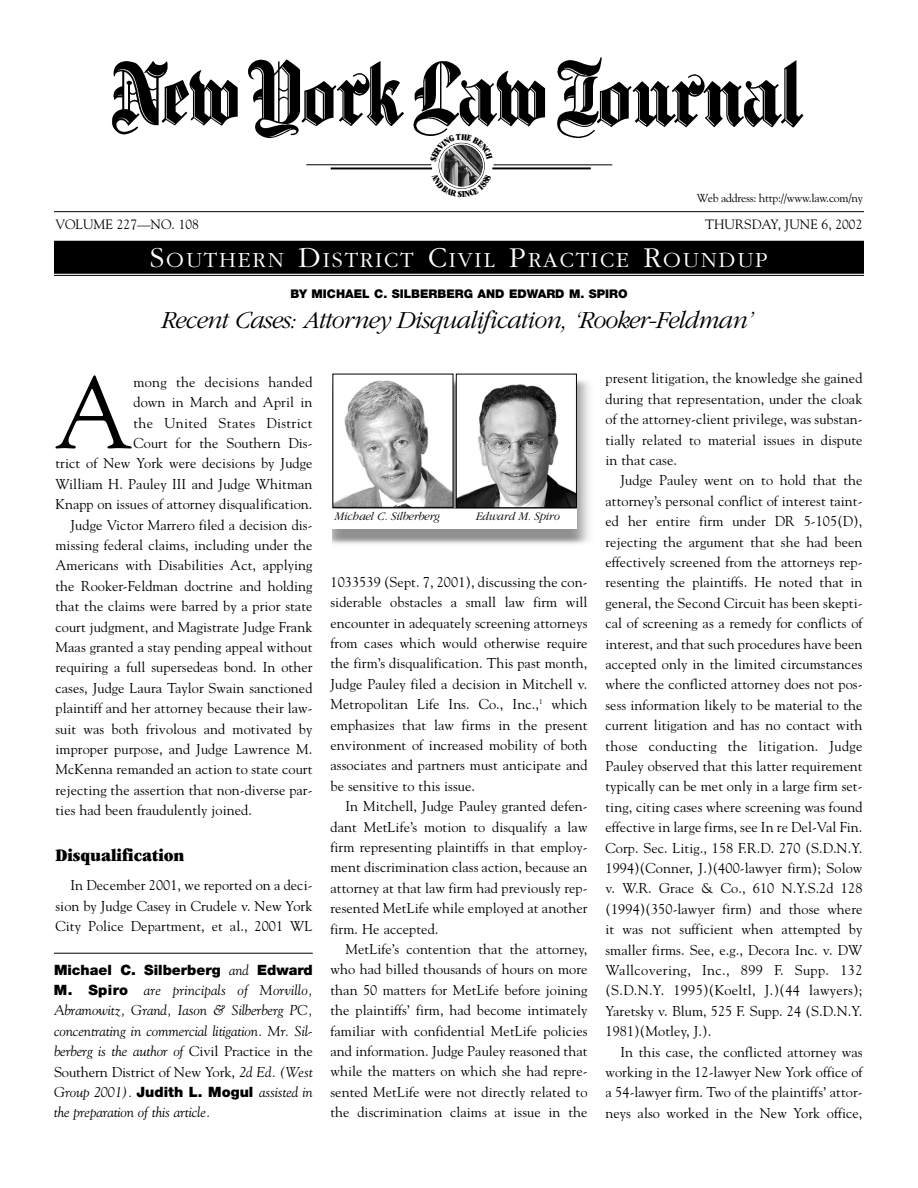
<style>
.page{position:relative;width:918px;height:1188px;background:#fff}
.page>*{position:absolute;margin:0;border:0;box-sizing:border-box;transform-origin:0 0}
.t1{font:101.1px "Goudy";color:#000}
.t2{font:italic 300 25.5px "Garamond";letter-spacing:-.035em;color:#000}
.t3{font:300 22.5px "Garamond";letter-spacing:.08em;color:#fff}
.t4{font:ultra-condensed 18px "Garamond";letter-spacing:-.005em;color:#000;scale:1.1 1}
.t5{font:14.25px/20.4px "Goudy";letter-spacing:.005em;color:#000;text-align:justify}
.t6{font:italic 14.25px/20.4px "Goudy";letter-spacing:-.01em;color:#000;text-align:justify}
.t7{font:900 14.25px "Helvetica Neue";color:#000}
.t8{font:14.25px "Goudy";letter-spacing:.025em;color:#000}
.t9{font:13.5px "Goudy";color:#000}
.t10{font:900 12px "Helvetica Neue";color:#000}
.t11{font:italic 300 12px "Garamond";letter-spacing:-.015em;color:#000}
.t12{font:11.55px "Goudy";letter-spacing:-.02em;color:#000}
.s1{font-size:30px}
.s2{font-family:"Goudy";font-weight:400;font-style:italic}
.s3{font-family:"Helvetica Neue";font-weight:900;font-style:normal}
.s4{font-style:normal}
</style>
<div class="page">
<img style="left:112px;top:57px;width:692px;height:81px">
<hr style="left:331px;top:168px;width:101px;height:1px;background:#000">
<hr style="left:306px;top:165px;width:125px;height:1px;background:#000">
<hr style="left:494px;top:165px;width:118px;height:1px;background:#000">
<hr style="left:492px;top:167px;width:99px;height:2px;background:#000">
<img style="left:441px;top:145px;width:42px;height:42px;border-radius:50%">
<hr style="left:54px;top:211px;width:810px;height:1px;background:#000">
<div style="left:54px;top:241px;width:810px;height:33px;background:#000"></div>
<hr style="left:54px;top:275px;width:810px;height:1px;background:#000">
<hr style="left:54px;top:953px;width:259px;height:1px;background:#000">
<img style="left:332px;top:379px;width:257px;height:165px">
<img style="left:335px;top:379px;width:116px;height:127px">
<img style="left:458px;top:379px;width:117px;height:127px">
<div style="left:456px;top:374px;width:121px;height:134px;border:1px solid #000"></div>
<div style="left:329px;top:510px;width:248px;height:19px;background:#fff"></div>
<svg style="left:430px;top:134px;width:63px;height:28px"></svg>
<svg style="left:439px;top:173px;width:45px;height:16px"></svg>
<p class="t12" style="left:697px;top:193px;width:168px">Web address: http://www.law.com/ny</p>
<p class="t9" style="left:56px;top:219px;width:145px">VOLUME 227—NO. 108</p>
<p class="t9" style="left:705px;top:219px;width:159px">THURSDAY, JUNE 6, 2002</p>
<h3 class="t3" style="left:150px;top:251px;width:620px"><span class="s1">S</span>OUTHERN <span class="s1">D</span>ISTRICT <span class="s1">C</span>IVIL <span class="s1">P</span>RACTICE <span class="s1">R</span>OUNDUP</h3>
<p class="t10" style="left:290px;top:290px;width:339px">BY MICHAEL C. SILBERBERG AND EDWARD M. SPIRO</p>
<h2 class="t2" style="left:161px;top:310px;width:594px">Recent Cases: Attorney Disqualification, ‘Rooker-Feldman’</h2>
<h1 class="t1" style="left:54px;top:373px;width:80px">A</h1>
<p class="t5" style="left:134px;top:373px;width:181px">mong the decisions handed</p>
<p class="t5" style="left:134px;top:393px;width:181px">down in March and April in</p>
<p class="t8" style="left:134px;top:417px;width:180px">the United States District</p>
<p class="t5" style="left:134px;top:434px;width:181px">Court for the Southern Dis-</p>
<p class="t5" style="left:55px;top:454px;width:259px">trict of New York were decisions by Judge</p>
<p class="t5" style="left:55px;top:475px;width:259px">William H. Pauley III and Judge Whitman</p>
<p class="t5" style="left:55px;top:495px;width:259px">Knapp on issues of attorney disqualification.</p>
<p class="t5" style="left:70px;top:516px;width:244px">Judge Victor Marrero filed a decision dis-</p>
<p class="t5" style="left:55px;top:536px;width:259px">missing federal claims, including under the</p>
<p class="t5" style="left:55px;top:556px;width:259px">Americans with Disabilities Act, applying</p>
<p class="t5" style="left:55px;top:577px;width:259px">the Rooker-Feldman doctrine and holding</p>
<p class="t5" style="left:55px;top:597px;width:259px">that the claims were barred by a prior state</p>
<p class="t5" style="left:55px;top:618px;width:259px">court judgment, and Magistrate Judge Frank</p>
<p class="t5" style="left:55px;top:638px;width:259px">Maas granted a stay pending appeal without</p>
<p class="t5" style="left:55px;top:658px;width:259px">requiring a full supersedeas bond. In other</p>
<p class="t5" style="left:55px;top:679px;width:259px">cases, Judge Laura Taylor Swain sanctioned</p>
<p class="t5" style="left:55px;top:699px;width:259px">plaintiff and her attorney because their law-</p>
<p class="t5" style="left:55px;top:720px;width:259px">suit was both frivolous and motivated by</p>
<p class="t5" style="left:55px;top:740px;width:259px">improper purpose, and Judge Lawrence M.</p>
<p class="t5" style="left:55px;top:760px;width:259px">McKenna remanded an action to state court</p>
<p class="t5" style="left:55px;top:781px;width:259px">rejecting the assertion that non-diverse par-</p>
<p class="t5" style="left:55px;top:801px;width:198px">ties had been fraudulently joined.</p>
<p class="t4" style="left:56px;top:849px;width:119px">Disqualification</p>
<p class="t5" style="left:56px;top:876px;width:259px;text-indent:15px">In December 2001, we reported on a deci&shy;sion by Judge Casey in Crudele v. New York City Police Department, et al., 2001 WL</p>
<p class="t7" style="left:54px;top:964px;width:260px">Michael C. Silberberg <span class="s2">and</span> Edward</p>
<p class="t6" style="left:54px;top:981px;width:260px"><span class="s3">M. Spiro</span> are principals of Morvillo, Abramowitz, Grand, Iason &amp; Silberberg PC, concentrating in commercial litigation. Mr. Sil&shy;berberg is the author of <span class="s4">Civil Practice in the Southern District of New York,</span> 2d Ed. (West Group 2001). <span class="s3">Judith L. Mogul</span> assisted in the preparation of this article.</p>
<p class="t11" style="left:334px;top:511px;width:107px">Michael C. Silberberg</p>
<p class="t11" style="left:476px;top:511px;width:86px">Edward M. Spiro</p>
<p class="t5" style="left:330px;top:573px;width:259px">1033539 (Sept. 7, 2001), discussing the con&shy;siderable obstacles a small law firm will encounter in adequately screening attorneys from cases which would otherwise require the firm’s disqualification. This past month, Judge Pauley filed a decision in Mitchell v.<br>Metropolitan Life Ins. Co., Inc.,<sup>1</sup> which emphasizes that law firms in the present environment of increased mobility of both associates and partners must anticipate and be sensitive to this issue.</p>
<p class="t5" style="left:331px;top:797px;width:259px;text-indent:15px">In Mitchell, Judge Pauley granted defen&shy;dant MetLife’s motion to disqualify a law firm representing plaintiffs in that employ&shy;ment discrimination class action, because an attorney at that law firm had previously rep&shy;resented MetLife while employed at another firm. He accepted.</p>
<p class="t5" style="left:331px;top:940px;width:259px;text-indent:15px">MetLife’s contention that the attorney, who had billed thousands of hours on more than 50 matters for MetLife before joining the plaintiffs’ firm, had become intimately familiar with confidential MetLife policies and information. Judge Pauley reasoned that while the matters on which she had repre&shy;sented MetLife were not directly related to the discrimination claims at issue in the</p>
<p class="t5" style="left:606px;top:369px;width:259px">present litigation, the knowledge she gained during that representation, under the cloak of the attorney-client privilege, was substan&shy;tially related to material issues in dispute in that case.</p>
<p class="t5" style="left:606px;top:471px;width:259px;text-indent:15px">Judge Pauley went on to hold that the attorney’s personal conflict of interest taint&shy;ed her entire firm under DR 5-105(D), rejecting the argument that she had been effectively screened from the attorneys rep&shy;resenting the plaintiffs. He noted that in general, the Second Circuit has been skepti&shy;cal of screening as a remedy for conflicts of interest, and that such procedures have been accepted only in the limited circumstances where the conflicted attorney does not pos&shy;sess information likely to be material to the current litigation and has no contact with those conducting the litigation. Judge Pauley observed that this latter requirement typically can be met only in a large firm set&shy;ting, citing cases where screening was found effective in large firms, see In re Del-Val Fin.<br>Corp. Sec. Litig., 158 F.R.D. 270 (S.D.N.Y.<br>1994)(Conner, J.)(400-lawyer firm); Solow v. W.R. Grace &amp; Co., 610 N.Y.S.2d 128 (1994)(350-lawyer firm) and those where it was not sufficient when attempted by smaller firms. See, e.g., Decora Inc. v. DW Wallcovering, Inc., 899 F. Supp. 132 (S.D.N.Y. 1995)(Koeltl, J.)(44 lawyers); Yaretsky v. Blum, 525 F. Supp. 24 (S.D.N.Y.<br>1981)(Motley, J.).</p>
<p class="t5" style="left:606px;top:1043px;width:259px;text-indent:15px">In this case, the conflicted attorney was working in the 12-lawyer New York office of a 54-lawyer firm. Two of the plaintiffs’ attor&shy;neys also worked in the New York office,</p>
</div>
